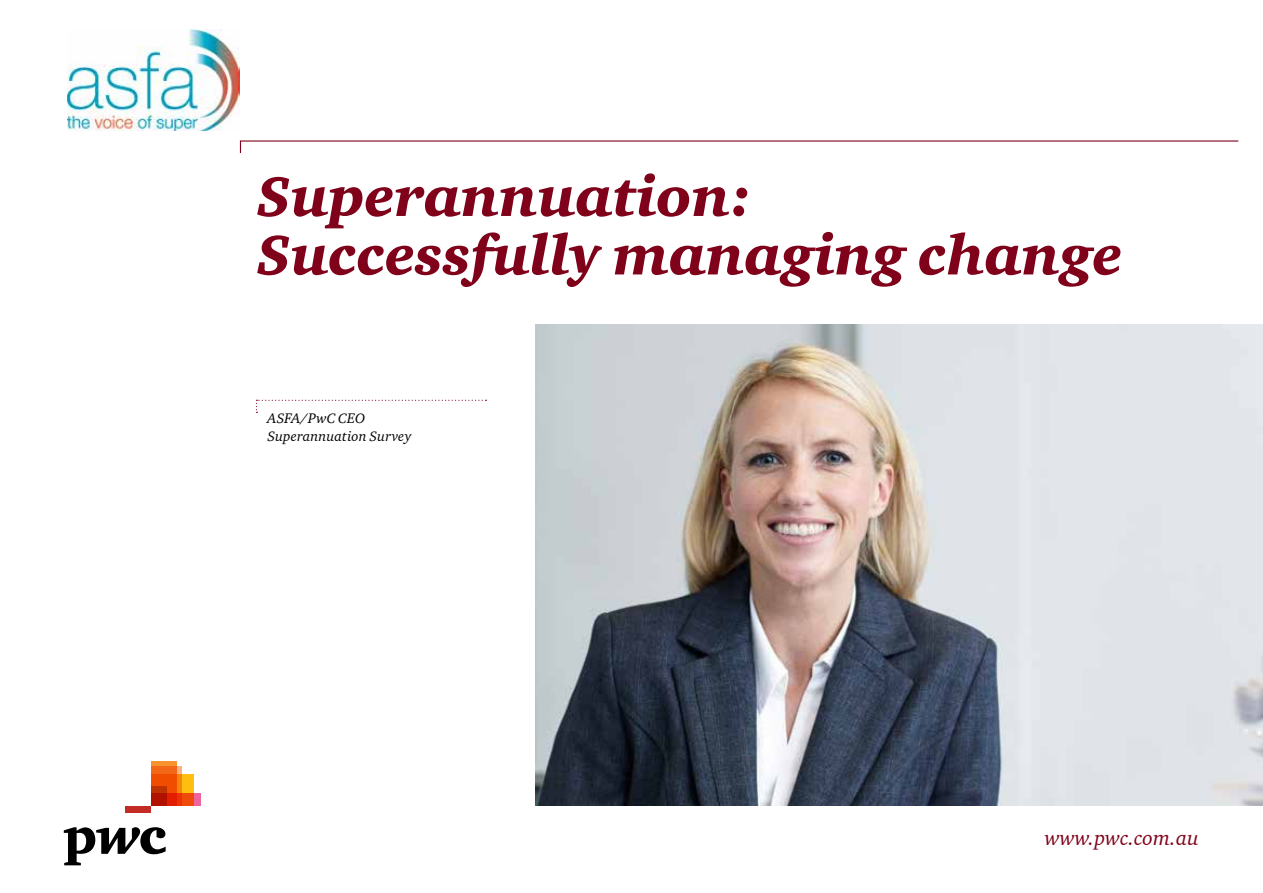
<style>
.page{position:relative;width:1263px;height:893px;background:#fff}
.page>*{position:absolute;margin:0;border:0;box-sizing:border-box;transform-origin:0 0}
.t1{font:57px/58.5px "Charter ITC Blac Ital";color:#80021a}
.t2{font:italic 21px "Charter ITC";color:#80021a}
.t3{font:italic 14.25px/18px "Charter ITC";letter-spacing:.01em;color:#000}
</style>
<div class="page">
<img style="left:68px;top:30px;width:172px;height:101px">
<div style="left:151px;top:793px;width:50px;height:13px;background:#f0649d"></div>
<svg style="left:64px;top:827px;width:102px;height:38px"></svg>
<div style="left:125px;top:806px;width:26px;height:6px;background:#c22c25"></div>
<svg style="left:181px;top:774px;width:12px;height:32px"></svg>
<svg style="left:176px;top:766px;width:5px;height:40px"></svg>
<svg style="left:151px;top:761px;width:25px;height:45px"></svg>
<svg style="left:151px;top:787px;width:16px;height:19px"></svg>
<svg style="left:256px;top:400px;width:230px;height:13px"></svg>
<svg style="left:239px;top:140px;width:1000px;height:13px"></svg>
<img style="left:535px;top:324px;width:728px;height:482px">
<p class="t1" style="left:257px;top:166px;width:867px">Superannuation:<br>Successfully managing change</p>
<p class="t3" style="left:268px;top:409px;width:145px">ASFA/PwC CEO<br>Superannuation Survey</p>
<p class="t2" style="left:1045px;top:825px;width:155px">www.pwc.com.au</p>
</div>
